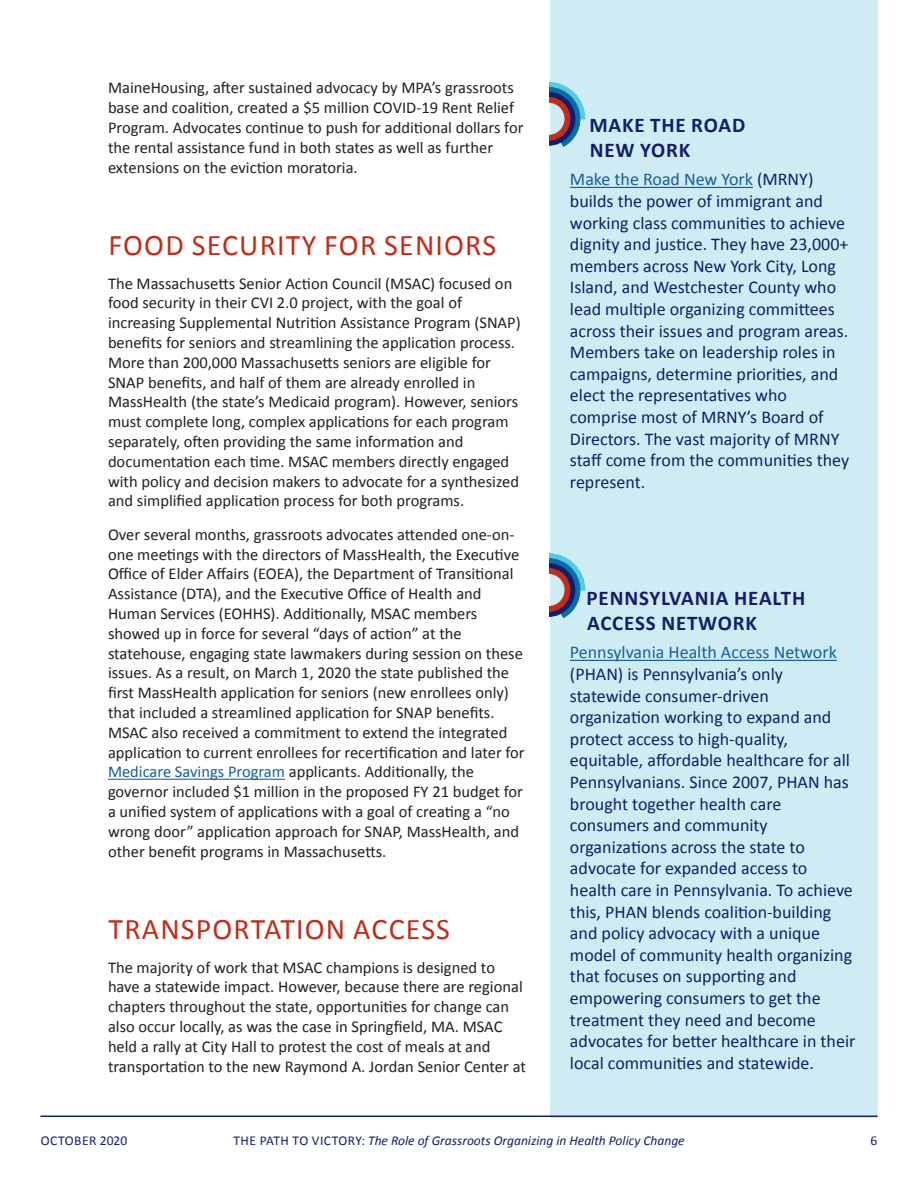
<style>
.page{position:relative;width:918px;height:1188px;background:#fff}
.page>*{position:absolute;margin:0;border:0;box-sizing:border-box;transform-origin:0 0}
.t1{font:30px "Calibri";letter-spacing:.04em;color:#c02d19}
.t2{font:700 21px/25.2px "Calibri";letter-spacing:.04em;color:#131d6a}
.t3{font:18px/21.6px "Calibri";color:#131d6a}
.t4{font:18px "Calibri";color:#175d9e}
.t5{font:16.5px/19.8px "Calibri";color:#231f20}
.t6{font:italic 13.5px "Calibri";color:#131d6a}
.t7{font:13.5px "Calibri";letter-spacing:.04em;color:#131d6a}
.s1{color:#175d9e}
.s2{font-style:normal}
</style>
<div class="page">
<div style="left:550px;top:0;width:328px;height:1117px;background:#cfecf4"></div>
<hr style="left:570px;top:187px;width:183px;height:1px;background:#175d9e">
<hr style="left:570px;top:660px;width:267px;height:1px;background:#175d9e">
<hr style="left:40px;top:1116px;width:838px;height:1px;background:#131d6a">
<hr style="left:108px;top:779px;width:177px;height:1px;background:#175d9e">
<svg style="left:550px;top:82px;width:35px;height:64px"></svg>
<svg style="left:550px;top:554px;width:35px;height:64px"></svg>
<p class="t5" style="left:108px;top:78px;width:417px">MaineHousing, after sustained advocacy by MPA’s grassroots base and coalition, created a $5 million COVID-19 Rent Relief Program. Advocates continue to push for additional dollars for the rental assistance fund in both states as well as further extensions on the eviction moratoria.</p>
<h1 class="t1" style="left:109px;top:226px;width:389px">FOOD SECURITY FOR SENIORS</h1>
<p class="t5" style="left:108px;top:273px;width:414px">The Massachusetts Senior Action Council (MSAC) focused on food security in their CVI 2.0 project, with the goal of increasing Supplemental Nutrition Assistance Program (SNAP) benefits for seniors and streamlining the application process.<br>More than 200,000 Massachusetts seniors are eligible for SNAP benefits, and half of them are already enrolled in MassHealth (the state’s Medicaid program). However, seniors must complete long, complex applications for each program separately, often providing the same information and documentation each time. MSAC members directly engaged with policy and decision makers to advocate for a synthesized and simplified application process for both programs.</p>
<p class="t5" style="left:108px;top:524px;width:418px">Over several months, grassroots advocates attended one-on&shy;one meetings with the directors of MassHealth, the Executive Office of Elder Affairs (EOEA), the Department of Transitional Assistance (DTA), and the Executive Office of Health and Human Services (EOHHS). Additionally, MSAC members showed up in force for several “days of action” at the statehouse, engaging state lawmakers during session on these issues. As a result, on March 1, 2020 the state published the first MassHealth application for seniors (new enrollees only) that included a streamlined application for SNAP benefits.<br>MSAC also received a commitment to extend the integrated application to current enrollees for recertification and later for <span class="s1">Medicare Savings Program</span> applicants. Additionally, the governor included $1 million in the proposed FY 21 budget for a unified system of applications with a goal of creating a “no wrong door” application approach for SNAP, MassHealth, and other benefit programs in Massachusetts.</p>
<h1 class="t1" style="left:109px;top:910px;width:343px">TRANSPORTATION ACCESS</h1>
<p class="t5" style="left:108px;top:957px;width:419px">The majority of work that MSAC champions is designed to have a statewide impact. However, because there are regional chapters throughout the state, opportunities for change can also occur locally, as was the case in Springfield, MA. MSAC held a rally at City Hall to protest the cost of meals at and transportation to the new Raymond A. Jordan Senior Center at</p>
<p class="t2" style="left:589px;top:112px;width:157px">MAKE THE ROAD<br>NEW YORK</p>
<p class="t3" style="left:570px;top:169px;width:281px"><span class="s1">Make the Road New York</span> (MRNY) builds the power of immigrant and working class communities to achieve dignity and justice. They have 23,000+ members across New York City, Long Island, and Westchester County who lead multiple organizing committees across their issues and program areas.<br>Members take on leadership roles in campaigns, determine priorities, and elect the representatives who comprise most of MRNY’s Board of Directors. The vast majority of MRNY staff come from the communities they represent.</p>
<p class="t2" style="left:587px;top:585px;width:220px">PENNSYLVANIA HEALTH<br>ACCESS NETWORK</p>
<p class="t4" style="left:570px;top:641px;width:268px">Pennsylvania Health Access Network</p>
<p class="t3" style="left:570px;top:663px;width:287px">(PHAN) is Pennsylvania’s only statewide consumer-driven organization working to expand and protect access to high-quality, equitable, affordable healthcare for all Pennsylvanians. Since 2007, PHAN has brought together health care consumers and community organizations across the state to advocate for expanded access to health care in Pennsylvania. To achieve this, PHAN blends coalition-building and policy advocacy with a unique model of community health organizing that focuses on supporting and empowering consumers to get the treatment they need and become advocates for better healthcare in their local communities and statewide.</p>
<p class="t7" style="left:41px;top:1132px;width:88px">OCTOBER 2020</p>
<p class="t6" style="left:234px;top:1131px;width:453px"><span class="s2">THE PATH TO VICTORY:</span> The Role of Grassroots Organizing in Health Policy Change</p>
<p class="t7" style="left:871px;top:1132px;width:8px">6</p>
</div>
